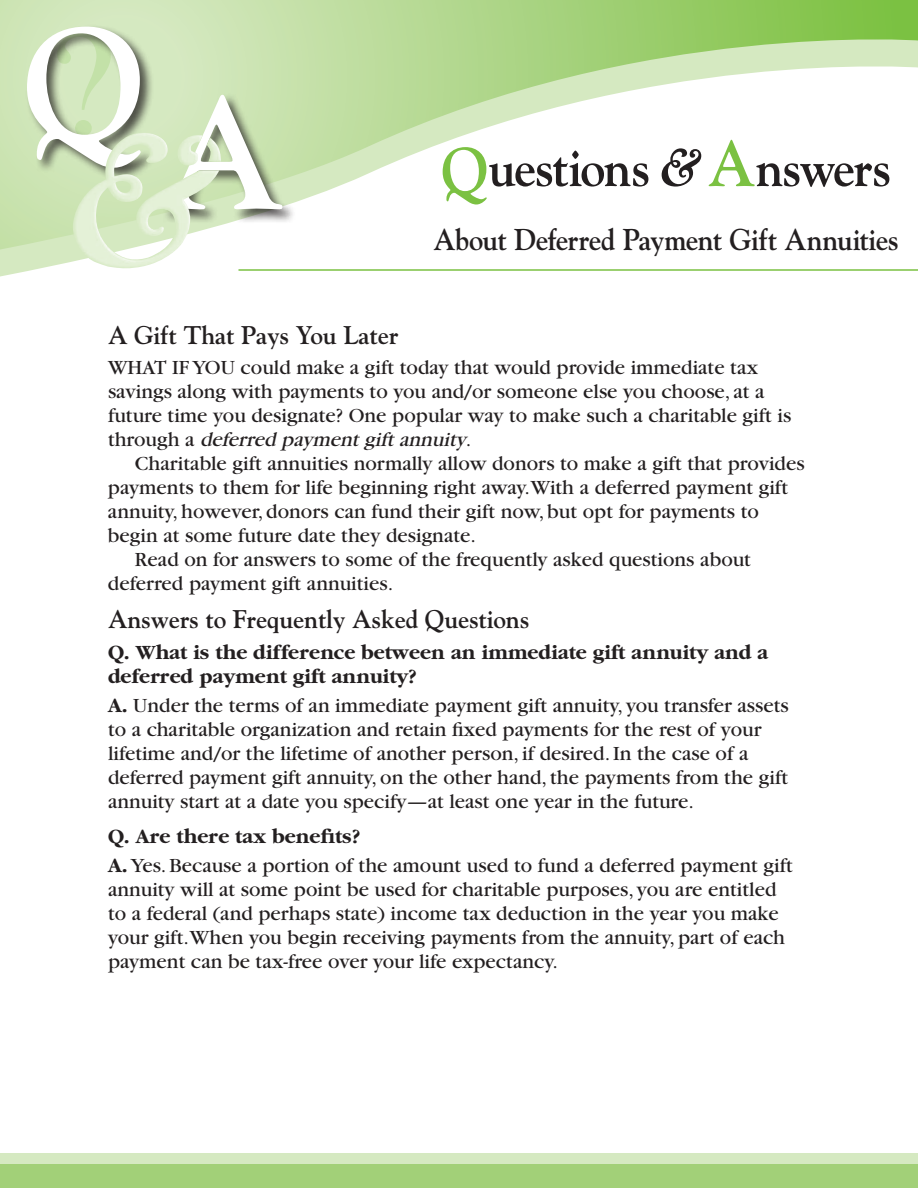
<style>
.page{position:relative;width:918px;height:1188px;background:#fff}
.page>*{position:absolute;margin:0;border:0;box-sizing:border-box;transform-origin:0 0}
.t1{font:151.05px "Times";color:#7bc142}
.t2{font:700 52.65px "Goudy";letter-spacing:-.035em;color:#231f20;scale:.95 1}
.t3{font:700 30px "Goudy";letter-spacing:-.025em;color:#231f20;scale:.95 1}
.t4{font:700 25.5px "Goudy";letter-spacing:-.01em;color:#231f20}
.t5{font:21px/24px "Garamond";color:#231f20}
.t6{font:700 21px/24px "Garamond";color:#231f20}
.s1{font-size:64.2px;color:#7bc142}
.s2{font-style:italic}
.s3{font-weight:700}
</style>
<div class="page">
<svg style="left:0;top:250px;width:130px;height:27px;fill:#d5e9c1"></svg>
<svg style="left:0;top:0;width:918px;height:250px"></svg>
<div style="left:162px;top:93px;width:134px;height:130px;background:#231f20;opacity:.75"></div>
<svg style="left:164px;top:95px;width:118px;height:115px"></svg>
<div style="left:25px;top:24px;width:129px;height:157px;background:#231f20;opacity:.75"></div>
<svg style="left:27px;top:26px;width:114px;height:142px"></svg>
<img style="left:72px;top:132px;width:149px;height:136px">
<hr style="left:238px;top:269px;width:680px;height:2px;background:#7bc142">
<div style="left:0;top:1154px;width:918px;height:34px;background:#d5e9c1"></div>
<div style="left:0;top:1164px;width:918px;height:24px;background:#a2d078"></div>
<h1 class="t1" style="left:47px;top:-1px;width:70px">?</h1>
<h2 class="t2" style="left:441px;top:135px;width:476px"><span class="s1">Q</span>uestions <span class="s2">&amp;</span><span class="s1">A</span>nswers</h2>
<h3 class="t3" style="left:434px;top:222px;width:491px">About Deferred Payment Gift Annuities</h3>
<p class="t4" style="left:108px;top:319px;width:292px">A Gift That Pays You Later</p>
<p class="t5" style="left:108px;top:356px;width:685px">What if you could make a gift today that would provide immediate tax savings along with payments to you and/or someone else you choose, at a future time you designate? One popular way to make such a charitable gift is t h r o u g h a <span class="s2">deferred p aymentgiftannuity</span>.</p>
<p class="t5" style="left:135px;top:452px;width:671px">Charitable gift annuities normally allow donors to make a gift that provides</p>
<p class="t5" style="left:108px;top:476px;width:682px">payments to them for life beginning right away.With a deferred payment gift</p>
<p class="t5" style="left:108px;top:500px;width:652px">annuity, however, donors can fund their gift now, but opt for payments to</p>
<p class="t5" style="left:108px;top:524px;width:370px">begin at some future date they designate.</p>
<p class="t5" style="left:135px;top:548px;width:618px">Read on for answers to some of the frequently asked questions about</p>
<p class="t5" style="left:108px;top:572px;width:287px">deferred payment gift annuities.</p>
<p class="t4" style="left:108px;top:603px;width:423px">Answers to Frequently Asked Questions</p>
<p class="t6" style="left:108px;top:640px;width:662px">Q. What is the difference between an immediate gift annuity and a deferred payment gift annuity?</p>
<p class="t5" style="left:108px;top:694px;width:682px"><span class="s3">A.</span> Under the terms of an immediate payment gift annuity, you transfer assets to a charitable organization and retain fixed payments for the rest of your lifetime and/or the lifetime of another person, if desired. In the case of a deferred payment gift annuity, on the other hand, the payments from the gift annuity start at a date you specify—at least one year in the future.</p>
<p class="t5" style="left:108px;top:822px;width:686px;line-height:29.4px"><span class="s3">Q. Are there tax benefits?<br>A.</span>Yes. Because a portion of the amount used to fund a deferred payment gift</p>
<p class="t5" style="left:108px;top:878px;width:679px">annuity will at some point be used for charitable purposes, you are entitled to a federal (and perhaps state) income tax deduction in the year you make your gift.When you begin receiving payments from the annuity, part of each payment can be tax-free over your life expectancy.</p>
</div>
